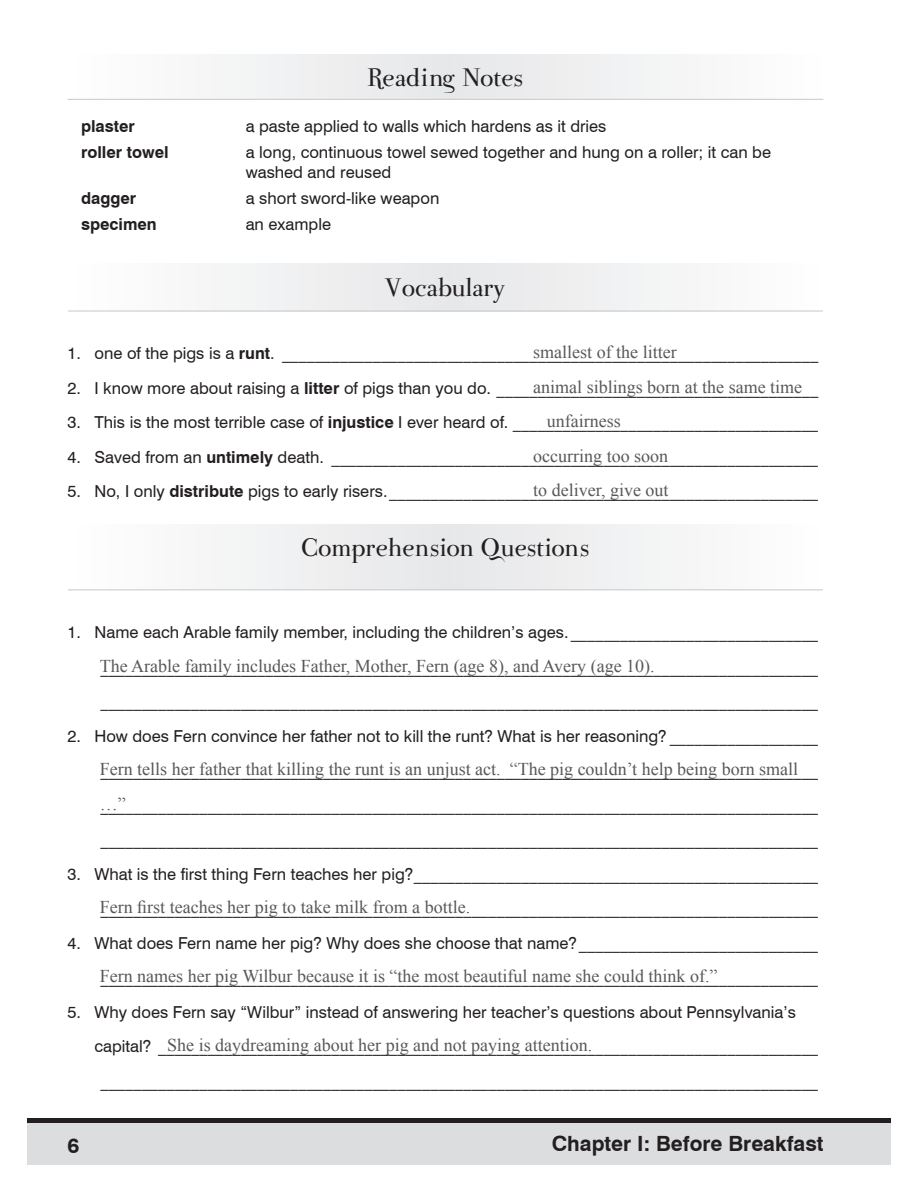
<style>
.page{position:relative;width:918px;height:1188px;background:#fff}
.page>*{position:absolute;margin:0;border:0;box-sizing:border-box;transform-origin:0 0}
.t1{font:30px "Parma Petit";color:#231f20}
.t2{font:700 21px "Swiss 721 BT";color:#231f20}
.t3{font:18px/34.5px "Times New Roman";color:#57585a}
.t4{font:16.5px/34.5px "Swiss 721 BT";color:#231f20;text-align:justify}
.t5{font:700 16.5px "Swiss 721 BT";color:#231f20}
.s1{font-weight:700}
</style>
<div class="page">
<div style="left:27px;top:1122px;width:864px;height:43px;background:#dcdddf"></div>
<hr style="left:27px;top:1118px;width:864px;height:4px;background:#231f20">
<div style="left:68px;top:54px;width:755px;height:45px;background:#f2f3f4"></div>
<hr style="left:68px;top:99px;width:171px;height:1px;background:#c7c8ca">
<hr style="left:239px;top:99px;width:584px;height:1px;background:#c7c8ca">
<div style="left:68px;top:264px;width:755px;height:47px;background:#f2f3f4"></div>
<hr style="left:68px;top:311px;width:755px;height:1px;background:#c7c8ca">
<div style="left:68px;top:524px;width:755px;height:66px;background:#f2f3f4"></div>
<hr style="left:68px;top:589px;width:755px;height:1px;background:#c7c8ca">
<h1 class="t1" style="left:368px;top:61px;width:157px">Reading Notes</h1>
<p class="t5" style="left:81px;top:116px;width:55px">plaster</p>
<p class="t4" style="left:246px;top:109px;width:362px">a paste applied to walls which hardens as it dries</p>
<p class="t5" style="left:81px;top:142px;width:89px">roller towel</p>
<p class="t4" style="left:246px;top:142px;width:527px;line-height:19.8px">a long, continuous towel sewed together and hung on a roller; it can be washed and reused</p>
<p class="t5" style="left:81px;top:188px;width:57px">dagger</p>
<p class="t4" style="left:246px;top:181px;width:195px">a short sword-like weapon</p>
<p class="t5" style="left:81px;top:214px;width:77px">specimen</p>
<p class="t4" style="left:246px;top:207px;width:87px">an example</p>
<h1 class="t1" style="left:386px;top:270px;width:121px">Vocabulary</h1>
<p class="t3" style="left:533px;top:335px;width:145px">smallest of the litter</p>
<p class="t3" style="left:533px;top:369px;width:270px">animal siblings born at the same time</p>
<p class="t3" style="left:547px;top:404px;width:75px">unfairness</p>
<p class="t3" style="left:533px;top:438px;width:136px">occurring too soon</p>
<p class="t3" style="left:533px;top:473px;width:137px">to deliver, give out</p>
<p class="t4" style="left:68px;top:336px;width:752px">1. one of the pigs is a <span class="s1">runt</span>. _________________________________________________________________</p>
<p class="t4" style="left:68px;top:371px;width:752px">2. I know more about raising a <span class="s1">litter</span> of pigs than you do. _______________________________________</p>
<p class="t4" style="left:68px;top:405px;width:752px">3. This is the most terrible case of <span class="s1">injustice</span> I ever heard of. _____________________________________</p>
<p class="t4" style="left:67px;top:440px;width:752px">4. Saved from an <span class="s1">untimely</span> death. ___________________________________________________________</p>
<p class="t4" style="left:67px;top:474px;width:752px">5. No, I only <span class="s1">distribute</span> pigs to early risers.____________________________________________________</p>
<h1 class="t1" style="left:302px;top:531px;width:289px">Comprehension Questions</h1>
<p class="t4" style="left:100px;top:615px;width:719px;text-indent:-33px">1. Name each Arable family member, including the children’s ages. ______________________________ _______________________________________________________________________________________ _______________________________________________________________________________________</p>
<p class="t4" style="left:100px;top:718px;width:719px;text-indent:-33px">2. How does Fern convince her father not to kill the runt? What is her reasoning? __________________ _______________________________________________________________________________________ _______________________________________________________________________________________ _______________________________________________________________________________________</p>
<p class="t4" style="left:67px;top:857px;width:752px;text-align:right">3. What is the first thing Fern teaches her pig?_________________________________________________ _______________________________________________________________________________________</p>
<p class="t4" style="left:67px;top:926px;width:752px;text-align:right">4. What does Fern name her pig? Why does she choose that name?_____________________________ _______________________________________________________________________________________</p>
<p class="t4" style="left:67px;top:995px;width:730px">5. Why does Fern say “Wilbur” instead of answering her teacher’s questions about Pennsylvania’s</p>
<p class="t4" style="left:94px;top:1029px;width:725px">capital? ________________________________________________________________________________</p>
<p class="t4" style="left:100px;top:1064px;width:719px">_______________________________________________________________________________________</p>
<p class="t3" style="left:100px;top:648px;width:557px">The Arable family includes Father, Mother, Fern (age 8), and Avery (age 10).</p>
<p class="t3" style="left:100px;top:752px;width:700px">Fern tells her father that killing the runt is an unjust act. “The pig couldn’t help being born small …”</p>
<p class="t3" style="left:100px;top:890px;width:372px">Fern first teaches her pig to take milk from a bottle.</p>
<p class="t3" style="left:100px;top:959px;width:619px">Fern names her pig Wilbur because it is “the most beautiful name she could think of.”</p>
<p class="t3" style="left:167px;top:1028px;width:426px">She is daydreaming about her pig and not paying attention.</p>
<p class="t2" style="left:68px;top:1133px;width:13px">6</p>
<p class="t2" style="left:552px;top:1131px;width:273px">Chapter I: Before Breakfast</p>
</div>
